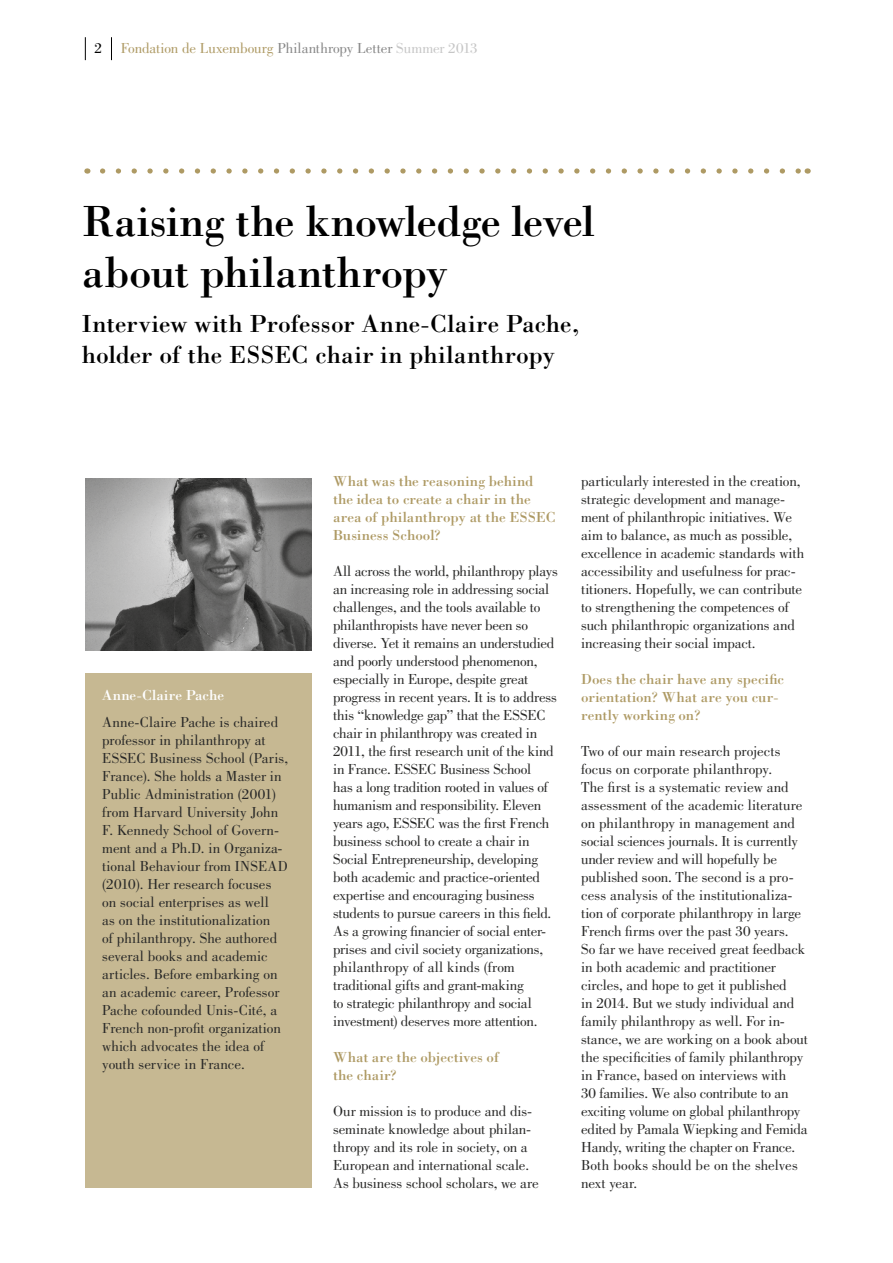
<style>
.page{position:relative;width:893px;height:1263px;background:#fff}
.page>*{position:absolute;margin:0;border:0;box-sizing:border-box;transform-origin:0 0}
.t1{font:45px/51px "Bodoni Std";letter-spacing:-.015em;color:#000}
.t2{font:25.5px/30.6px "Bodoni Std";letter-spacing:.005em;color:#000}
.t3{font:15px/18px "Bodoni Std";letter-spacing:-.01em;color:#282827}
.t4{font:15px/18px "Bodoni Std";color:#ae9a64}
.t5{font:15px "Bodoni Std";color:#ae9a64}
.t6{font:15px "Bodoni Std";letter-spacing:.005em;color:#fff}
.t7{font:15px "Bodoni Std";color:#000}
.s1{color:#878787}
.s2{color:#c6c6c6}
</style>
<div class="page">
<svg style="left:111px;top:37px;width:1px;height:23px"></svg>
<svg style="left:85px;top:37px;width:1px;height:23px"></svg>
<svg style="left:103px;top:168px;width:696px;height:6px"></svg>
<div style="left:85px;top:673px;width:227px;height:515px;background:#c6b892"></div>
<img style="left:85px;top:479px;width:227px;height:171px">
<p class="t7" style="left:94px;top:39px;width:9px">2</p>
<p class="t5" style="left:121px;top:39px;width:359px">Fondation de Luxembourg <span class="s1">Philanthropy Letter</span> <span class="s2">Summer 2013</span></p>
<h1 class="t1" style="left:82px;top:195px;width:514px">Raising the knowledge level about philanthropy</h1>
<h2 class="t2" style="left:82px;top:308px;width:499px">Interview with Professor Anne-Claire Pache, holder of the ESSEC chair in philanthropy</h2>
<p class="t6" style="left:102px;top:686px;width:123px">Anne-Claire Pache</p>
<p class="t3" style="left:102px;top:713px;width:187px">Anne-Claire Pache is chaired professor in philanthropy at<br>ESSEC Business School (Paris,<br>France). She holds a Master in<br>Public Administration (2001) from Harvard University John<br>F. Kennedy School of Govern&shy;ment and a Ph.D. in Organiza&shy;tional Behaviour from INSEAD (2010). Her research focuses on social enterprises as well<br>as on the institutionalization<br>of philanthropy. She authored several books and academic articles. Before embarking on an academic career, Professor<br>Pache cofounded Unis-Cité, a<br>French non-profit organization which advocates the idea of youth service in France.</p>
<p class="t4" style="left:333px;top:472px;width:224px">What was the reasoning behind the idea to create a chair in the area of philanthropy at the ESSEC<br>Business School?</p>
<p class="t3" style="left:333px;top:562px;width:226px">All across the world, philanthropy plays an increasing role in addressing social challenges, and the tools available to philanthropists have never been so diverse. Yet it remains an understudied and poorly understood phenomenon, especially in Europe, despite great progress in recent years. It is to address this “knowledge gap” that the ESSEC chair in philanthropy was created in 2011, the first research unit of the kind in France. ESSEC Business School<br>has a long tradition rooted in values of humanism and responsibility. Eleven years ago, ESSEC was the first French business school to create a chair in Social Entrepreneurship, developing both academic and practice-oriented expertise and encouraging business students to pursue careers in this field.<br>As a growing financier of social enter&shy;prises and civil society organizations, philanthropy of all kinds (from traditional gifts and grant-making<br>to strategic philanthropy and social investment) deserves more attention.</p>
<p class="t4" style="left:333px;top:1048px;width:167px">What are the objectives of the chair?</p>
<p class="t3" style="left:333px;top:1102px;width:207px">Our mission is to produce and dis&shy;seminate knowledge about philan&shy;thropy and its role in society, on a European and international scale.<br>As business school scholars, we are</p>
<p class="t3" style="left:581px;top:472px;width:225px">particularly interested in the creation, strategic development and manage&shy;ment of philanthropic initiatives. We aim to balance, as much as possible, excellence in academic standards with accessibility and usefulness for prac&shy;titioners. Hopefully, we can contribute to strengthening the competences of such philanthropic organizations and increasing their social impact.</p>
<p class="t4" style="left:581px;top:670px;width:205px">Does the chair have any specific orientation? What are you cur&shy;rently working on?</p>
<p class="t3" style="left:581px;top:742px;width:228px">Two of our main research projects focus on corporate philanthropy.<br>The first is a systematic review and assessment of the academic literature on philanthropy in management and social sciences journals. It is currently under review and will hopefully be published soon. The second is a pro&shy;cess analysis of the institutionaliza&shy;tion of corporate philanthropy in large French firms over the past 30 years.<br>So far we have received great feedback in both academic and practitioner circles, and hope to get it published<br>in 2014. But we study individual and family philanthropy as well. For in&shy;stance, we are working on a book about the specificities of family philanthropy in France, based on interviews with<br>30 families. We also contribute to an exciting volume on global philanthropy edited by Pamala Wiepking and Femida Handy, writing the chapter on France.<br>Both books should be on the shelves next year.</p>
</div>
